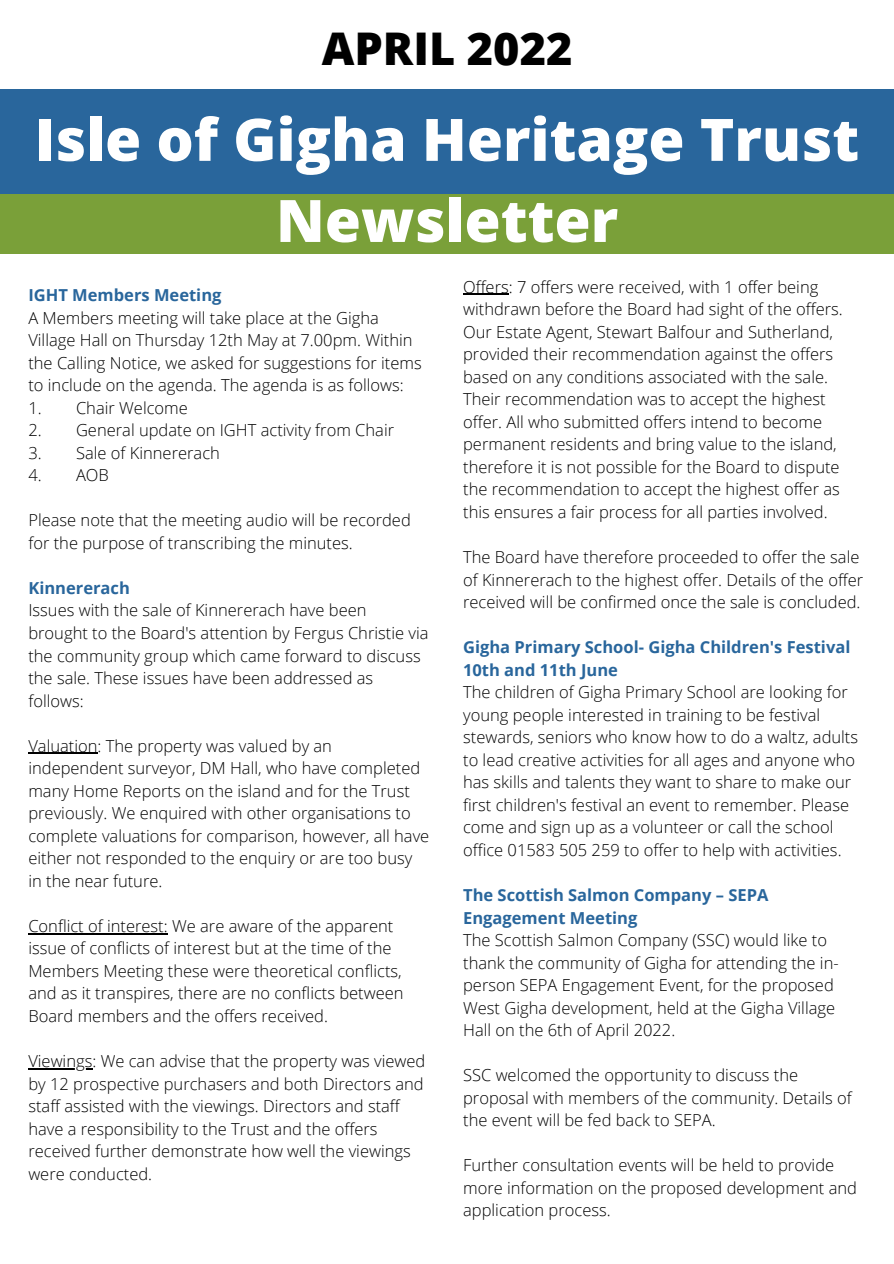
<style>
.page{position:relative;width:894px;height:1264px;background:#fff}
.page>*{position:absolute;margin:0;border:0;box-sizing:border-box;transform-origin:0 0}
.t1{font:800 58.5px/81px "Open Sans";color:#fff;text-align:center}
.t2{font:800 45px "Open Sans";color:#000}
.t3{font:300 16.5px/22.5px "Open Sans";color:#000}
.t4{font:700 16.5px/22.5px "Open Sans";color:#29669c}
</style>
<div class="page">
<div style="left:0;top:89px;width:893px;height:165px;background:#7aa039"></div>
<div style="left:0;top:89px;width:893px;height:105px;background:#29669c"></div>
<hr style="left:28px;top:752px;width:69px;height:2px;background:#000">
<hr style="left:28px;top:933px;width:140px;height:1px;background:#000">
<hr style="left:28px;top:1068px;width:64px;height:1px;background:#000">
<hr style="left:463px;top:294px;width:45px;height:1px;background:#000">
<p class="t2" style="left:321px;top:17px;width:252px">APRIL 2022</p>
<p class="t1" style="left:34px;top:98px;width:825px">Isle of Gigha Heritage Trust<br>Newsletter</p>
<p class="t4" style="left:28px;top:283px;width:194px">IGHT Members Meeting</p>
<p class="t3" style="left:28px;top:306px;width:395px">A Members meeting will take place at the Gigha Village Hall on Thursday 12th May at 7.00pm. Within the Calling Notice, we asked for suggestions for items to include on the agenda. The agenda is as follows:</p>
<p class="t3" style="left:28px;top:396px;width:161px">1. Chair Welcome</p>
<p class="t3" style="left:28px;top:418px;width:367px">2. General update on IGHT activity from Chair</p>
<p class="t3" style="left:28px;top:441px;width:193px">3. Sale of Kinnererach</p>
<p class="t3" style="left:28px;top:463px;width:82px">4. AOB</p>
<p class="t3" style="left:28px;top:508px;width:384px">Please note that the meeting audio will be recorded for the purpose of transcribing the minutes.</p>
<p class="t4" style="left:28px;top:576px;width:103px">Kinnererach</p>
<p class="t3" style="left:28px;top:599px;width:401px">Issues with the sale of Kinnererach have been brought to the Board's attention by Fergus Christie via the community group which came forward to discuss the sale. These issues have been addressed as follows:</p>
<p class="t3" style="left:28px;top:734px;width:402px">Valuation: The property was valued by an independent surveyor, DM Hall, who have completed many Home Reports on the island and for the Trust previously. We enquired with other organisations to complete valuations for comparison, however, all have either not responded to the enquiry or are too busy in the near future.</p>
<p class="t3" style="left:28px;top:914px;width:376px">Conflict of interest: We are aware of the apparent issue of conflicts of interest but at the time of the Members Meeting these were theoretical conflicts, and as it transpires, there are no conflicts between Board members and the offers received.</p>
<p class="t3" style="left:28px;top:1049px;width:398px">Viewings: We can advise that the property was viewed by 12 prospective purchasers and both Directors and staff assisted with the viewings. Directors and staff have a responsibility to the Trust and the offers received further demonstrate how well the viewings were conducted.</p>
<p class="t3" style="left:463px;top:275px;width:381px">Offers: 7 offers were received, with 1 offer being withdrawn before the Board had sight of the offers.<br>Our Estate Agent, Stewart Balfour and Sutherland, provided their recommendation against the offers based on any conditions associated with the sale.<br>Their recommendation was to accept the highest offer. All who submitted offers intend to become permanent residents and bring value to the island, therefore it is not possible for the Board to dispute the recommendation to accept the highest offer as this ensures a fair process for all parties involved.</p>
<p class="t3" style="left:463px;top:545px;width:401px">The Board have therefore proceeded to offer the sale of Kinnererach to the highest offer. Details of the offer received will be confirmed once the sale is concluded.</p>
<p class="t4" style="left:463px;top:635px;width:388px">Gigha Primary School- Gigha Children's Festival<br>10th and 11th June</p>
<p class="t3" style="left:463px;top:680px;width:396px">The children of Gigha Primary School are looking for young people interested in training to be festival stewards, seniors who know how to do a waltz, adults to lead creative activities for all ages and anyone who has skills and talents they want to share to make our first children's festival an event to remember. Please come and sign up as a volunteer or call the school office 01583 505 259 to offer to help with activities.</p>
<p class="t4" style="left:463px;top:883px;width:307px">The Scottish Salmon Company – SEPA<br>Engagement Meeting</p>
<p class="t3" style="left:463px;top:928px;width:377px">The Scottish Salmon Company (SSC) would like to thank the community of Gigha for attending the in&shy;person SEPA Engagement Event, for the proposed West Gigha development, held at the Gigha Village Hall on the 6th of April 2022.</p>
<p class="t3" style="left:463px;top:1063px;width:390px">SSC welcomed the opportunity to discuss the proposal with members of the community. Details of the event will be fed back to SEPA.</p>
<p class="t3" style="left:463px;top:1153px;width:395px">Further consultation events will be held to provide more information on the proposed development and application process.</p>
</div>
